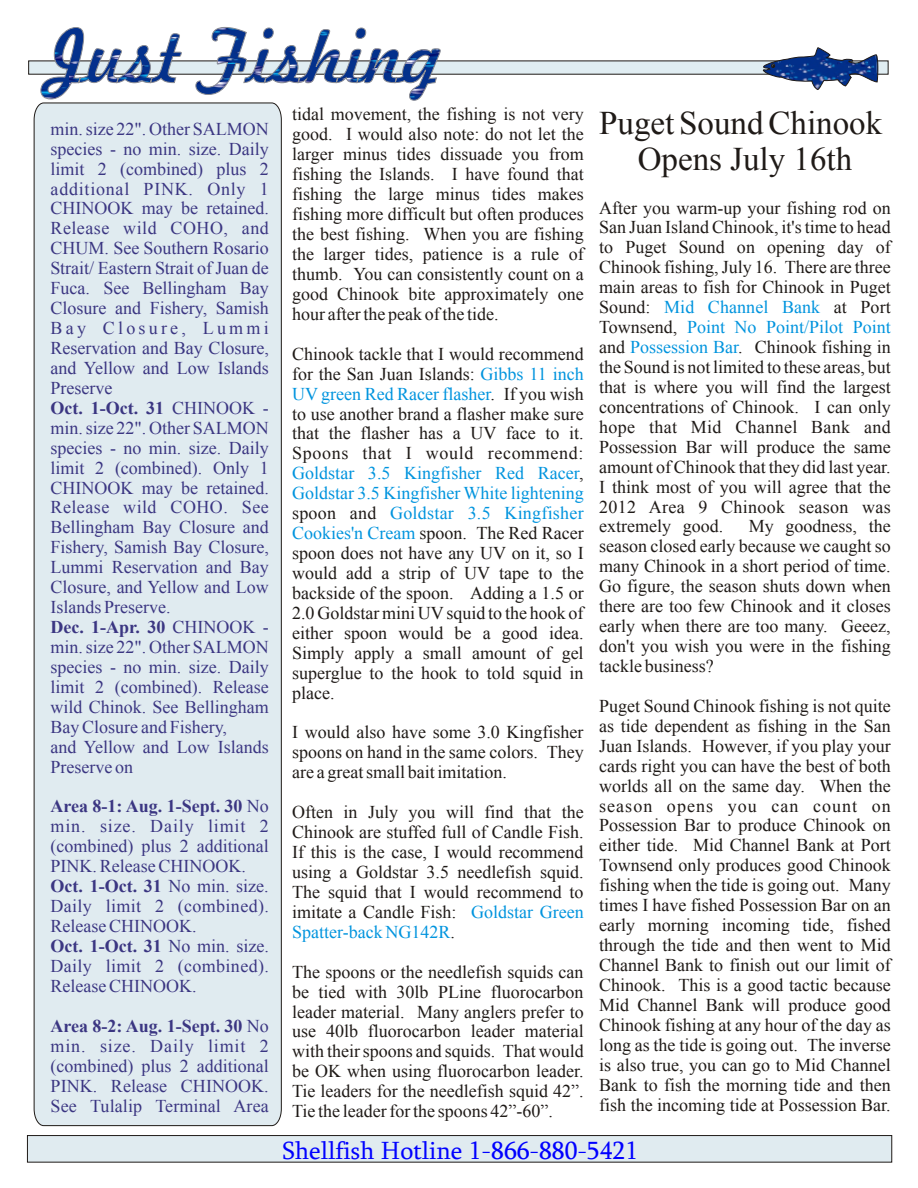
<style>
.page{position:relative;width:918px;height:1188px;background:#fff}
.page>*{position:absolute;margin:0;border:0;box-sizing:border-box;transform-origin:0 0}
.t1{font:33px "Times New Roman";color:#1f1a17}
.t2{font:25.5px "Sylfaen";color:#00f}
.t3{font:18px/20px "Times New Roman";color:#1f1a17}
.t4{font:18px/20px "Times New Roman";color:#3b3682}
.t5{font:18px/20px "Times New Roman";color:#0094de}
.t6{font:18px "Times New Roman";letter-spacing:.035em;color:#1f1a17}
.t7{font:18px "Times New Roman";letter-spacing:.02em;color:#1f1a17}
.s1{font-weight:700}
.s2{color:#0094de}
.s3{color:#1f1a17}
</style>
<div class="page">
<div style="left:27px;top:1135px;width:865px;height:27px;background:#e0ebf0;border:1px solid #1f1a17"></div>
<div style="left:28px;top:61px;width:860px;height:13px;background:#e0edf2"></div>
<svg style="left:41px;top:27px;width:400px;height:74px"></svg>
<svg style="left:763px;top:47px;width:115px;height:43px"></svg>
<div style="left:34px;top:103px;width:248px;height:1023px;background:#e0ebf0"></div>
<p class="t4" style="left:51px;top:118px;width:220px">min. size 22". Other SALMON species - no min. size. Daily limit 2 (combined) plus 2 additional PINK. Only 1<br>CHINOOK may be retained.<br>Release wild COHO, and<br>CHUM. See Southern Rosario<br>Strait/ Eastern Strait of Juan de<br>Fuca. See Bellingham Bay<br>Closure and Fishery, Samish<br>Bay Closure, Lummi<br>Reservation and Bay Closure, and Yellow and Low Islands<br>Preserve<br><span class="s1">Oct. 1-Oct. 31</span> CHINOOK - min. size 22". Other SALMON species - no min. size. Daily limit 2 (combined). Only 1<br>CHINOOK may be retained.<br>Release wild COHO. See<br>Bellingham Bay Closure and<br>Fishery, Samish Bay Closure,<br>Lummi Reservation and Bay<br>Closure, and Yellow and Low<br>Islands Preserve.<br><span class="s1">Dec. 1-Apr. 30</span> CHINOOK - min. size 22". Other SALMON species - no min. size. Daily limit 2 (combined). Release wild Chinok. See Bellingham<br>Bay Closure and Fishery,<br>and Yellow and Low Islands<br>Preserve on</p>
<p class="t4" style="left:51px;top:796px;width:220px"><span class="s1">Area 8-1: Aug. 1-Sept. 30</span> No min. size. Daily limit 2 (combined) plus 2 additional<br>PINK. Release CHINOOK.<br><span class="s1">Oct. 1-Oct. 31</span> No min. size.<br>Daily limit 2 (combined).<br>Release CHINOOK.<br><span class="s1">Oct. 1-Oct. 31</span> No min. size.<br>Daily limit 2 (combined).<br>Release CHINOOK.</p>
<p class="t4" style="left:51px;top:1016px;width:220px;text-align:justify"><span class="s1">Area 8-2: Aug. 1-Sept. 30</span> No min. size. Daily limit 2 (combined) plus 2 additional PINK. Release CHINOOK.<br>See Tulalip Terminal Area</p>
<p class="t3" style="left:292px;top:104px;width:592px">tidal movement, the fishing is not very<br>good. I would also note: do not let the <sup>Puget</sup> <sup>Sound</sup> <sup>Chinook </sup>larger minus tides dissuade you from</p>
<h1 class="t1" style="left:638px;top:137px;width:216px">Opens July 16th</h1>
<p class="t3" style="left:292px;top:164px;width:293px">fishing the Islands. I have found that fishing the large minus tides makes</p>
<p class="t3" style="left:599px;top:197px;width:293px">After you warm-up your fishing rod on</p>
<p class="t3" style="left:292px;top:204px;width:293px">fishing more difficult but often produces</p>
<p class="t3" style="left:599px;top:217px;width:293px">San Juan Island Chinook, it's time to head</p>
<p class="t3" style="left:292px;top:224px;width:293px">the best fishing. When you are fishing</p>
<p class="t3" style="left:599px;top:237px;width:293px">to Puget Sound on opening day of</p>
<p class="t3" style="left:292px;top:244px;width:293px">the larger tides, patience is a rule of</p>
<p class="t3" style="left:599px;top:257px;width:293px">Chinook fishing, July 16. There are three</p>
<p class="t3" style="left:292px;top:264px;width:293px">thumb. You can consistently count on a</p>
<p class="t3" style="left:599px;top:277px;width:293px">main areas to fish for Chinook in Puget</p>
<p class="t3" style="left:292px;top:284px;width:293px">good Chinook bite approximately one</p>
<p class="t3" style="left:599px;top:297px;width:53px">Sound:</p>
<p class="t3" style="left:834px;top:297px;width:58px">at Port</p>
<p class="t5" style="left:687px;top:297px;width:205px;text-indent:-23px">Mid Channel Bank<br>Point No Point/Pilot Point</p>
<p class="t3" style="left:292px;top:304px;width:208px">hour after the peak of the tide.</p>
<p class="t3" style="left:599px;top:317px;width:293px">Townsend,<br>and <span class="s2">Possession Bar</span>. Chinook fishing in</p>
<p class="t3" style="left:292px;top:343px;width:293px">Chinook tackle that I would recommend</p>
<p class="t3" style="left:599px;top:357px;width:293px">the Sound is not limited to these areas, but</p>
<p class="t3" style="left:292px;top:363px;width:293px">for the San Juan Islands: <span class="s2">Gibbs 11 inch</span></p>
<p class="t3" style="left:599px;top:377px;width:293px">that is where you will find the largest</p>
<p class="t5" style="left:292px;top:383px;width:293px">UV green Red Racer flasher<span class="s3">. If you wish</span></p>
<p class="t3" style="left:599px;top:397px;width:293px">concentrations of Chinook. I can only</p>
<p class="t3" style="left:292px;top:403px;width:293px">to use another brand a flasher make sure</p>
<p class="t7" style="left:599px;top:415px;width:293px">hope that Mid Channel Bank and</p>
<p class="t3" style="left:292px;top:423px;width:293px">that the flasher has a UV face to it.</p>
<p class="t3" style="left:599px;top:436px;width:293px">Possession Bar will produce the same</p>
<p class="t6" style="left:292px;top:441px;width:293px">Spoons that I would recommend:</p>
<p class="t3" style="left:599px;top:456px;width:293px">amount of Chinook that they did last year.</p>
<p class="t5" style="left:292px;top:463px;width:293px">Goldstar 3.5 Kingfisher Red Racer<span class="s3">,</span></p>
<p class="t3" style="left:599px;top:476px;width:293px">I think most of you will agree that the<br>2012 Area 9 Chinook season was</p>
<p class="t5" style="left:292px;top:483px;width:293px;text-align:right">Goldstar 3.5 Kingfisher White lightening<br>Goldstar 3.5 Kingfisher</p>
<p class="t3" style="left:292px;top:503px;width:86px">spoon and</p>
<p class="t3" style="left:599px;top:516px;width:126px">extremely good.</p>
<p class="t3" style="left:749px;top:516px;width:144px">My goodness, the</p>
<p class="t3" style="left:292px;top:523px;width:293px"><span class="s2">Cookies'n Cream</span> spoon. The Red Racer</p>
<p class="t3" style="left:599px;top:536px;width:293px">season closed early because we caught so</p>
<p class="t3" style="left:292px;top:543px;width:293px">spoon does not have any UV on it, so I</p>
<p class="t3" style="left:599px;top:556px;width:293px">many Chinook in a short period of time.</p>
<p class="t3" style="left:292px;top:563px;width:293px">would add a strip of UV tape to the</p>
<p class="t3" style="left:599px;top:576px;width:293px">Go figure, the season shuts down when</p>
<p class="t3" style="left:292px;top:583px;width:293px">backside of the spoon. Adding a 1.5 or</p>
<p class="t3" style="left:599px;top:596px;width:293px">there are too few Chinook and it closes</p>
<p class="t3" style="left:292px;top:603px;width:293px">2.0 Goldstar mini UV squid to the hook of</p>
<p class="t3" style="left:599px;top:616px;width:293px">early when there are too many. Geeez,</p>
<p class="t3" style="left:292px;top:623px;width:293px">either spoon would be a good idea.</p>
<p class="t3" style="left:599px;top:636px;width:293px">don't you wish you were in the fishing</p>
<p class="t3" style="left:292px;top:642px;width:293px">Simply apply a small amount of gel</p>
<p class="t3" style="left:599px;top:656px;width:116px">tackle business?</p>
<p class="t3" style="left:292px;top:662px;width:293px">superglue to the hook to told squid in place.</p>
<p class="t3" style="left:599px;top:696px;width:293px">Puget Sound Chinook fishing is not quite as tide dependent as fishing in the San</p>
<p class="t3" style="left:292px;top:722px;width:293px">I would also have some 3.0 Kingfisher</p>
<p class="t3" style="left:599px;top:735px;width:293px">Juan Islands. However, if you play your</p>
<p class="t3" style="left:292px;top:742px;width:293px">spoons on hand in the same colors. They</p>
<p class="t3" style="left:599px;top:755px;width:293px">cards right you can have the best of both</p>
<p class="t3" style="left:292px;top:762px;width:216px">are a great small bait imitation.</p>
<p class="t3" style="left:599px;top:775px;width:293px">worlds all on the same day. When the season opens you can count on</p>
<p class="t3" style="left:292px;top:802px;width:293px">Often in July you will find that the</p>
<p class="t3" style="left:599px;top:815px;width:293px">Possession Bar to produce Chinook on</p>
<p class="t3" style="left:292px;top:822px;width:293px">Chinook are stuffed full of Candle Fish.</p>
<p class="t3" style="left:599px;top:835px;width:293px">either tide. Mid Channel Bank at Port</p>
<p class="t3" style="left:292px;top:842px;width:293px">If this is the case, I would recommend</p>
<p class="t3" style="left:599px;top:855px;width:293px">Townsend only produces good Chinook</p>
<p class="t3" style="left:292px;top:862px;width:293px">using a Goldstar 3.5 needlefish squid.</p>
<p class="t3" style="left:599px;top:875px;width:293px">fishing when the tide is going out. Many</p>
<p class="t3" style="left:292px;top:882px;width:293px">The squid that I would recommend to</p>
<p class="t3" style="left:599px;top:895px;width:293px">times I have fished Possession Bar on an</p>
<p class="t3" style="left:292px;top:902px;width:166px">imitate a Candle Fish:</p>
<p class="t5" style="left:471px;top:902px;width:114px">Goldstar Green</p>
<p class="t3" style="left:599px;top:915px;width:293px">early morning incoming tide, fished</p>
<p class="t5" style="left:292px;top:922px;width:164px">Spatter-back NG142R<span class="s3">.</span></p>
<p class="t3" style="left:599px;top:935px;width:293px">through the tide and then went to Mid<br>Channel Bank to finish out our limit of</p>
<p class="t3" style="left:292px;top:961px;width:293px">The spoons or the needlefish squids can</p>
<p class="t3" style="left:599px;top:975px;width:293px">Chinook. This is a good tactic because</p>
<p class="t3" style="left:292px;top:981px;width:293px">be tied with 30lb PLine fluorocarbon</p>
<p class="t3" style="left:599px;top:995px;width:293px">Mid Channel Bank will produce good</p>
<p class="t3" style="left:292px;top:1001px;width:293px">leader material. Many anglers prefer to</p>
<p class="t3" style="left:599px;top:1015px;width:293px">Chinook fishing at any hour of the day as</p>
<p class="t3" style="left:292px;top:1021px;width:293px">use 40lb fluorocarbon leader material</p>
<p class="t3" style="left:599px;top:1035px;width:293px">long as the tide is going out. The inverse</p>
<p class="t3" style="left:292px;top:1041px;width:293px">with their spoons and squids. That would</p>
<p class="t3" style="left:599px;top:1054px;width:293px">is also true, you can go to Mid Channel</p>
<p class="t3" style="left:292px;top:1061px;width:293px">be OK when using fluorocarbon leader.</p>
<p class="t3" style="left:599px;top:1074px;width:293px">Bank to fish the morning tide and then</p>
<p class="t3" style="left:292px;top:1081px;width:293px">Tie leaders for the needlefish squid 42”.</p>
<p class="t3" style="left:599px;top:1094px;width:293px">fish the incoming tide at Possession Bar.</p>
<p class="t3" style="left:292px;top:1101px;width:262px">Tie the leader for the spoons 42”-60”.</p>
<h2 class="t2" style="left:282px;top:1133px;width:357px">Shellfish Hotline 1-866-880-5421</h2>
</div>
